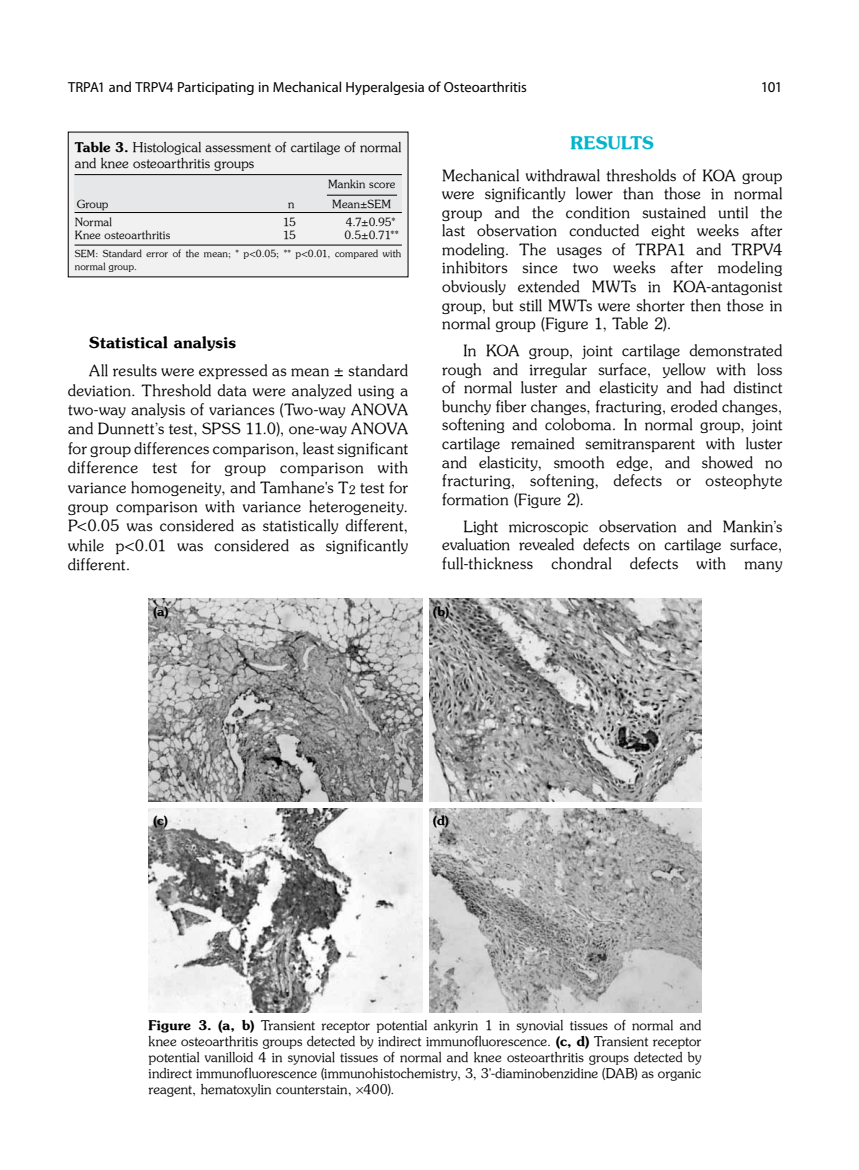
<style>
.page{position:relative;width:859px;height:1170px;background:#fff}
.page>*{position:absolute;margin:0;border:0;box-sizing:border-box;transform-origin:0 0}
.t1{font:17.4px "Souvenir Turk B";letter-spacing:.01em;color:#00b5cc}
.t2{font:15.45px/18.6px "Souvenir Turk";letter-spacing:.02em;color:#000;text-align:justify}
.t3{font:15.45px "Souvenir Turk B";letter-spacing:.015em;color:#000}
.t4{font:15px "Myriad Pro";color:#000}
.t5{font:14.55px "Myriad Pro";color:#000}
.t6{font:13.35px/16px "Souvenir Turk";letter-spacing:.01em;color:#000}
.t7{font:12.75px "Souvenir Turk B";color:#000}
.t8{font:11.25px "Souvenir Turk";letter-spacing:.015em;color:#000}
.t9{font:9.75px/12.6px "Souvenir Turk";letter-spacing:.02em;color:#000}
.s1{font-family:"Souvenir Turk B"}
</style>
<div class="page">
<div style="left:68px;top:132px;width:340px;height:145px;background:#f1f1f2"></div>
<hr style="left:75px;top:245px;width:327px;height:1px;background:#000">
<div style="left:75px;top:174px;width:327px;height:39px;background:#e6e7e8"></div>
<hr style="left:75px;top:174px;width:327px;height:1px;background:#000">
<hr style="left:75px;top:212px;width:327px;height:1px;background:#000">
<hr style="left:327px;top:195px;width:70px;height:1px;background:#000">
<img style="left:149px;top:598px;width:552px;height:413px">
<div style="left:423px;top:597px;width:5px;height:415px;background:#fff"></div>
<div style="left:148px;top:802px;width:555px;height:5px;background:#fff"></div>
<p class="t5" style="left:68px;top:78px;width:460px">TRPA1 and TRPV4 Participating in Mechanical Hyperalgesia of Osteoarthritis</p>
<p class="t4" style="left:761px;top:78px;width:23px">101</p>
<p class="t6" style="left:75px;top:139px;width:328px"><span class="s1">Table 3.</span> Histological assessment of cartilage of normal and knee osteoarthritis groups</p>
<p class="t8" style="left:328px;top:177px;width:69px">Mankin score</p>
<p class="t8" style="left:77px;top:197px;width:33px">Group</p>
<p class="t8" style="left:288px;top:197px;width:8px">n</p>
<p class="t8" style="left:332px;top:197px;width:60px">Mean±SEM</p>
<p class="t8" style="left:75px;top:215px;width:39px">Normal</p>
<p class="t8" style="left:283px;top:215px;width:15px">15</p>
<p class="t8" style="left:346px;top:215px;width:51px">4.7±0.95*</p>
<p class="t8" style="left:75px;top:228px;width:97px">Knee osteoarthritis</p>
<p class="t8" style="left:283px;top:228px;width:15px">15</p>
<p class="t8" style="left:345px;top:228px;width:56px">0.5±0.71**</p>
<p class="t9" style="left:75px;top:247px;width:328px">SEM: Standard error of the mean; * p&lt;0.05; ** p&lt;0.01, compared with normal group.</p>
<p class="t3" style="left:89px;top:333px;width:148px">Statistical analysis</p>
<p class="t2" style="left:68px;top:361px;width:342px;line-height:19.4px;text-indent:21px">All results were expressed as mean ± standard deviation. Threshold data were analyzed using a two-way analysis of variances (Two-way ANOVA and Dunnett’s test, SPSS 11.0), one-way ANOVA for group differences comparison, least significant difference test for group comparison with variance homogeneity, and Tamhane's T<sub>2</sub> test for group comparison with variance heterogeneity.<br>P&lt;0.05 was considered as statistically different, while p&lt;0.01 was considered as significantly different.</p>
<p class="t7" style="left:153px;top:603px;width:17px">(a)</p>
<p class="t1" style="left:571px;top:132px;width:85px">RESULTS</p>
<p class="t2" style="left:442px;top:165px;width:342px">Mechanical withdrawal thresholds of KOA group were significantly lower than those in normal group and the condition sustained until the last observation conducted eight weeks after modeling. The usages of TRPA1 and TRPV4 inhibitors since two weeks after modeling obviously extended MWTs in KOA-antagonist group, but still MWTs were shorter then those in normal group (Figure 1, Table 2).</p>
<p class="t2" style="left:442px;top:341px;width:342px;text-indent:21px">In KOA group, joint cartilage demonstrated rough and irregular surface, yellow with loss of normal luster and elasticity and had distinct bunchy fiber changes, fracturing, eroded changes, softening and coloboma. In normal group, joint cartilage remained semitransparent with luster and elasticity, smooth edge, and showed no fracturing, softening, defects or osteophyte formation (Figure 2).</p>
<p class="t2" style="left:442px;top:516px;width:342px;text-indent:21px">Light microscopic observation and Mankin’s evaluation revealed defects on cartilage surface, full-thickness chondral defects with many</p>
<p class="t7" style="left:433px;top:603px;width:18px">(b)</p>
<p class="t7" style="left:153px;top:811px;width:16px">(c)</p>
<p class="t7" style="left:433px;top:811px;width:18px">(d)</p>
<p class="t6" style="left:149px;top:1016px;width:554px;text-align:justify"><span class="s1">Figure 3. (a, b)</span> Transient receptor potential ankyrin 1 in synovial tissues of normal and knee osteoarthritis groups detected by indirect immunofluorescence. <span class="s1">(c, d)</span> Transient receptor potential vanilloid 4 in synovial tissues of normal and knee osteoarthritis groups detected by indirect immunofluorescence (immunohistochemistry, 3, 3'-diaminobenzidine (DAB) as organic reagent, hematoxylin counterstain, 400).</p>
</div>
